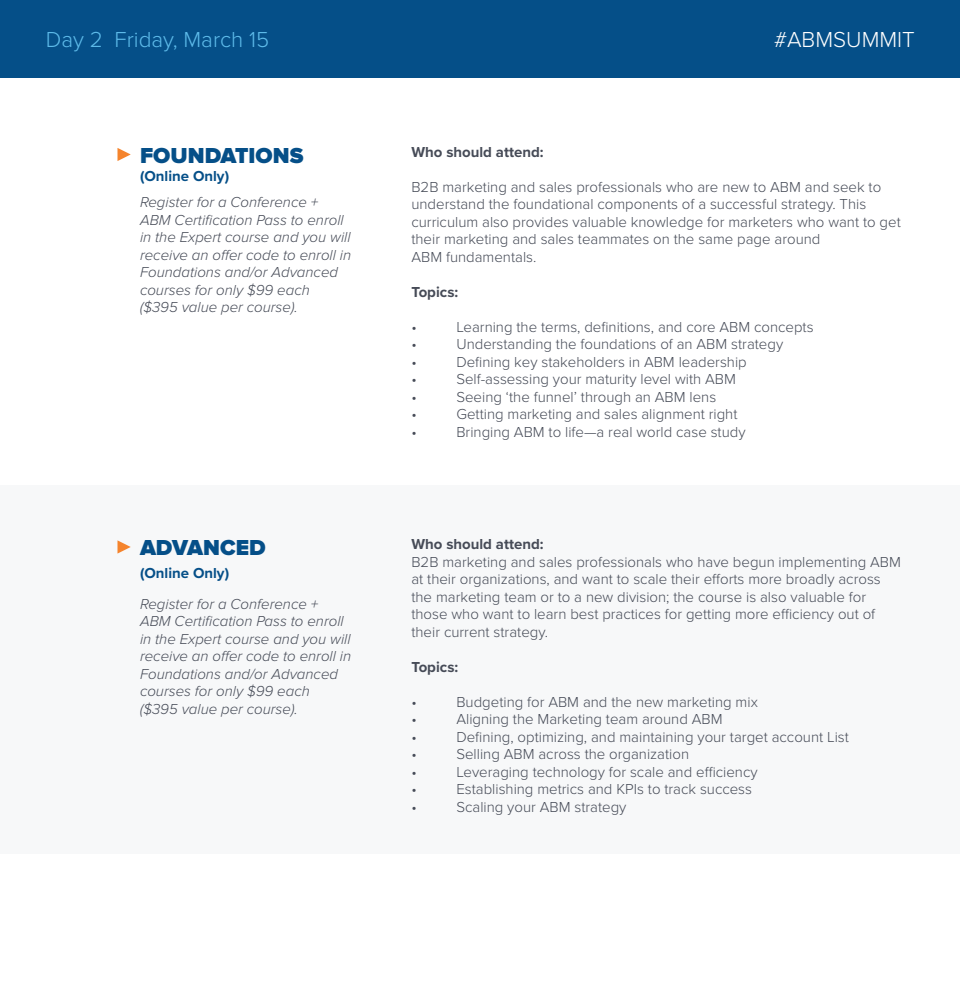
<style>
.page{position:relative;width:960px;height:1000px;background:#fff}
.page>*{position:absolute;margin:0;border:0;box-sizing:border-box;transform-origin:0 0}
.t1{font:900 22.5px "Proxima Nova";color:#054f88}
.t2{font:300 22.5px "Proxima Nova";color:#5dbae9}
.t3{font:300 22.5px "Proxima Nova";color:#fff}
.t4{font:300 15px/17.5px "Proxima Nova";color:#464b57}
.t5{font:italic 300 15px/17.5px "Proxima Nova";color:#464b57}
.t6{font:700 15px "Proxima Nova";color:#464b57}
.t7{font:700 15px "Proxima Nova";color:#054f88}
</style>
<div class="page">
<div style="left:0;top:0;width:960px;height:77px;background:#054f88"></div>
<div style="left:0;top:485px;width:960px;height:368px;background:#f7f8f9"></div>
<svg style="left:118px;top:540px;width:13px;height:14px"></svg>
<svg style="left:118px;top:148px;width:13px;height:13px"></svg>
<h1 class="t2" style="left:46px;top:26px;width:225px">Day 2 Friday, March 15</h1>
<h1 class="t3" style="left:774px;top:26px;width:142px">#ABMSUMMIT</h1>
<h1 class="t1" style="left:140px;top:142px;width:165px">FOUNDATIONS</h1>
<p class="t7" style="left:140px;top:164px;width:91px">(Online Only)</p>
<p class="t5" style="left:140px;top:194px;width:213px">Register for a Conference +<br>ABM Certification Pass to enroll in the Expert course and you will receive an offer code to enroll in<br>Foundations and/or Advanced courses for only $99 each ($395 value per course).</p>
<h1 class="t1" style="left:140px;top:535px;width:127px">ADVANCED</h1>
<p class="t7" style="left:140px;top:562px;width:91px">(Online Only)</p>
<p class="t5" style="left:140px;top:595px;width:213px">Register for a Conference +<br>ABM Certification Pass to enroll in the Expert course and you will receive an offer code to enroll in<br>Foundations and/or Advanced courses for only $99 each ($395 value per course).</p>
<p class="t6" style="left:411px;top:141px;width:134px">Who should attend:</p>
<p class="t4" style="left:411px;top:178px;width:491px">B2B marketing and sales professionals who are new to ABM and seek to understand the foundational components of a successful strategy. This curriculum also provides valuable knowledge for marketers who want to get their marketing and sales teammates on the same page around<br>ABM fundamentals.</p>
<p class="t6" style="left:411px;top:281px;width:48px">Topics:</p>
<p class="t4" style="left:411px;top:318px;width:7px">•</p>
<p class="t4" style="left:456px;top:318px;width:359px">Learning the terms, definitions, and core ABM concepts</p>
<p class="t4" style="left:411px;top:336px;width:7px">•</p>
<p class="t4" style="left:456px;top:336px;width:328px">Understanding the foundations of an ABM strategy</p>
<p class="t4" style="left:411px;top:353px;width:7px">•</p>
<p class="t4" style="left:456px;top:353px;width:292px">Defining key stakeholders in ABM leadership</p>
<p class="t4" style="left:411px;top:371px;width:7px">•</p>
<p class="t4" style="left:456px;top:371px;width:281px">Self-assessing your maturity level with ABM</p>
<p class="t4" style="left:411px;top:388px;width:7px">•</p>
<p class="t4" style="left:456px;top:388px;width:261px">Seeing ‘the funnel’ through an ABM lens</p>
<p class="t4" style="left:411px;top:406px;width:7px">•</p>
<p class="t4" style="left:456px;top:406px;width:283px">Getting marketing and sales alignment right</p>
<p class="t4" style="left:411px;top:423px;width:7px">•</p>
<p class="t4" style="left:456px;top:423px;width:291px">Bringing ABM to life—a real world case study</p>
<p class="t6" style="left:411px;top:533px;width:134px">Who should attend:</p>
<p class="t4" style="left:411px;top:553px;width:491px">B2B marketing and sales professionals who have begun implementing ABM at their organizations, and want to scale their efforts more broadly across the marketing team or to a new division; the course is also valuable for those who want to learn best practices for getting more efficiency out of their current strategy.</p>
<p class="t6" style="left:411px;top:656px;width:48px">Topics:</p>
<p class="t4" style="left:411px;top:693px;width:7px">•</p>
<p class="t4" style="left:456px;top:693px;width:303px">Budgeting for ABM and the new marketing mix</p>
<p class="t4" style="left:411px;top:711px;width:7px">•</p>
<p class="t4" style="left:456px;top:711px;width:268px">Aligning the Marketing team around ABM</p>
<p class="t4" style="left:411px;top:728px;width:7px">•</p>
<p class="t4" style="left:456px;top:728px;width:394px">Defining, optimizing, and maintaining your target account List</p>
<p class="t4" style="left:411px;top:746px;width:7px">•</p>
<p class="t4" style="left:456px;top:746px;width:234px">Selling ABM across the organization</p>
<p class="t4" style="left:411px;top:763px;width:7px">•</p>
<p class="t4" style="left:456px;top:763px;width:303px">Leveraging technology for scale and efficiency</p>
<p class="t4" style="left:411px;top:781px;width:7px">•</p>
<p class="t4" style="left:456px;top:781px;width:297px">Establishing metrics and KPIs to track success</p>
<p class="t4" style="left:411px;top:798px;width:7px">•</p>
<p class="t4" style="left:456px;top:798px;width:172px">Scaling your ABM strategy</p>
</div>
